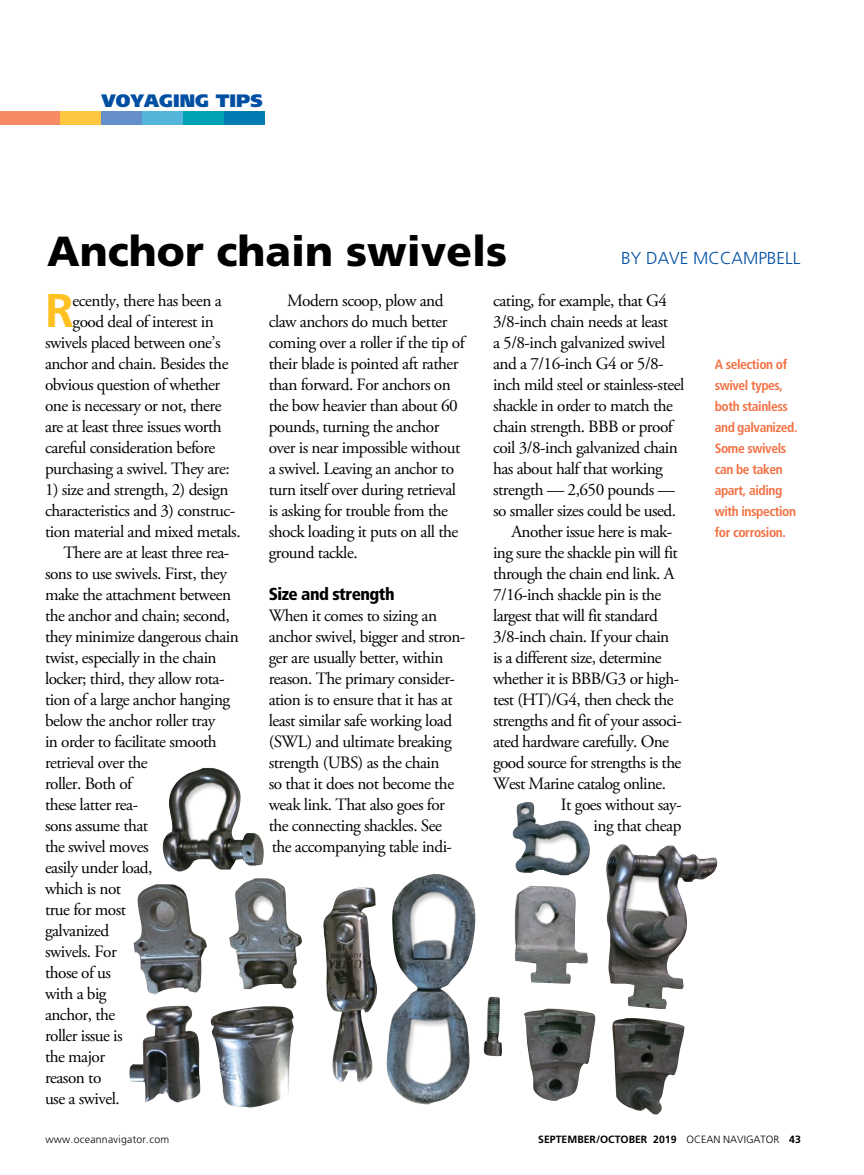
<style>
.page{position:relative;width:864px;height:1175px;background:#fff}
.page>*{position:absolute;margin:0;border:0;box-sizing:border-box;transform-origin:0 0}
.t1{font:700 47.4px "Frutiger";color:#ffc222}
.t2{font:900 42px "Frutiger";color:#000}
.t3{font:900 18px "Frutiger";color:#004fa3}
.t4{font:17.25px/21px "Adobe Garamond Pro";letter-spacing:-.03em;color:#000}
.t5{font:300 17.25px "Frutiger";color:#004fa3}
.t6{font:900 condensed 17.25px "Frutiger";letter-spacing:-.03em;color:#000}
.t7{font:700 condensed 13.5px/21px "Frutiger";letter-spacing:-.03em;color:#f37043}
.t8{font:700 10.5px "Frutiger";color:#000}
.t9{font:300 10.5px "Frutiger";letter-spacing:.025em;color:#000}
.s1{font-weight:300}
</style>
<div class="page">
<div style="left:0;top:112px;width:60px;height:13px;background:#f68b62"></div>
<div style="left:60px;top:112px;width:41px;height:13px;background:#ffc73f"></div>
<div style="left:101px;top:112px;width:41px;height:13px;background:#648fca"></div>
<div style="left:142px;top:112px;width:41px;height:13px;background:#54b5da"></div>
<div style="left:183px;top:112px;width:41px;height:13px;background:#00a3b3"></div>
<div style="left:224px;top:112px;width:41px;height:13px;background:#007bb4"></div>
<img style="left:512px;top:802px;width:206px;height:312px">
<img style="left:129px;top:768px;width:173px;height:334px">
<img style="left:323px;top:874px;width:179px;height:230px">
<p class="t3" style="left:101px;top:89px;width:163px">VOYAGING TIPS</p>
<h2 class="t2" style="left:47px;top:226px;width:461px">Anchor chain swivels</h2>
<p class="t5" style="left:621px;top:249px;width:181px">BY DAVE MCCAMPBELL</p>
<h1 class="t1" style="left:45px;top:283px;width:30px">R</h1>
<p class="t4" style="left:73px;top:291px;width:151px">ecently, there has been a</p>
<p class="t4" style="left:73px;top:312px;width:143px">good deal of interest in</p>
<p class="t4" style="left:45px;top:333px;width:177px">swivels placed between one’s</p>
<p class="t4" style="left:45px;top:354px;width:185px">anchor and chain. Besides the</p>
<p class="t4" style="left:45px;top:375px;width:177px">obvious question of whether</p>
<p class="t4" style="left:45px;top:396px;width:178px">one is necessary or not, there</p>
<p class="t4" style="left:45px;top:417px;width:178px">are at least three issues worth</p>
<p class="t4" style="left:45px;top:438px;width:172px">careful consideration before</p>
<p class="t4" style="left:45px;top:459px;width:186px">purchasing a swivel. They are:</p>
<p class="t4" style="left:45px;top:480px;width:185px">1) size and strength, 2) design</p>
<p class="t4" style="left:45px;top:501px;width:192px">characteristics and 3) construc-</p>
<p class="t4" style="left:45px;top:522px;width:197px">tion material and mixed metals.</p>
<p class="t4" style="left:63px;top:543px;width:168px">There are at least three rea-</p>
<p class="t4" style="left:45px;top:564px;width:184px">sons to use swivels. First, they</p>
<p class="t4" style="left:45px;top:585px;width:188px">make the attachment between</p>
<p class="t4" style="left:45px;top:606px;width:186px">the anchor and chain; second,</p>
<p class="t4" style="left:45px;top:627px;width:195px">they minimize dangerous chain</p>
<p class="t4" style="left:45px;top:648px;width:173px">twist, especially in the chain</p>
<p class="t4" style="left:45px;top:669px;width:181px">locker; third, they allow rota-</p>
<p class="t4" style="left:45px;top:690px;width:187px">tion of a large anchor hanging</p>
<p class="t4" style="left:45px;top:711px;width:172px">below the anchor roller tray</p>
<p class="t4" style="left:45px;top:732px;width:173px">in order to facilitate smooth</p>
<p class="t4" style="left:45px;top:752px;width:104px">retrieval over the</p>
<p class="t4" style="left:45px;top:773px;width:89px">roller. Both of</p>
<p class="t4" style="left:45px;top:794px;width:95px">these latter rea-</p>
<p class="t4" style="left:45px;top:815px;width:105px">sons assume that</p>
<p class="t4" style="left:45px;top:836px;width:105px">the swivel moves</p>
<p class="t4" style="left:45px;top:857px;width:109px">easily under load,</p>
<p class="t4" style="left:45px;top:878px;width:78px">which is not</p>
<p class="t4" style="left:45px;top:899px;width:83px">true for most</p>
<p class="t4" style="left:45px;top:920px;width:66px">galvanized</p>
<p class="t4" style="left:45px;top:941px;width:73px">swivels. For</p>
<p class="t4" style="left:45px;top:962px;width:68px">those of us</p>
<p class="t4" style="left:45px;top:983px;width:63px">with a big</p>
<p class="t4" style="left:45px;top:1004px;width:72px">anchor, the</p>
<p class="t4" style="left:45px;top:1025px;width:79px">roller issue is</p>
<p class="t4" style="left:45px;top:1046px;width:62px">the major</p>
<p class="t4" style="left:45px;top:1067px;width:58px">reason to</p>
<p class="t4" style="left:45px;top:1088px;width:76px">use a swivel.</p>
<p class="t4" style="left:269px;top:290px;width:198px;text-indent:18px">Modern scoop, plow and claw anchors do much better coming over a roller if the tip of their blade is pointed aft rather than forward. For anchors on the bow heavier than about 60 pounds, turning the anchor over is near impossible without a swivel. Leaving an anchor to turn itself over during retrieval is asking for trouble from the shock loading it puts on all the ground tackle.</p>
<p class="t6" style="left:269px;top:583px;width:127px">Size and strength</p>
<p class="t4" style="left:269px;top:605px;width:198px">When it comes to sizing an anchor swivel, bigger and stron&shy;ger are usually better, within reason. The primary consider&shy;ation is to ensure that it has at least similar safe working load (SWL) and ultimate breaking strength (UBS) as the chain<br>so that it does not become the weak link. That also goes for the connecting shackles. See the accompanying table indi-</p>
<p class="t4" style="left:493px;top:291px;width:175px">cating, for example, that G4</p>
<p class="t4" style="left:493px;top:312px;width:176px">3/8-inch chain needs at least</p>
<p class="t4" style="left:493px;top:333px;width:174px">a 5/8-inch galvanized swivel</p>
<p class="t4" style="left:493px;top:354px;width:172px">and a 7/16-inch G4 or 5/8-</p>
<p class="t4" style="left:493px;top:375px;width:193px">inch mild steel or stainless-steel</p>
<p class="t4" style="left:493px;top:396px;width:182px">shackle in order to match the</p>
<p class="t4" style="left:493px;top:417px;width:181px">chain strength. BBB or proof</p>
<p class="t4" style="left:493px;top:438px;width:186px">coil 3/8-inch galvanized chain</p>
<p class="t4" style="left:493px;top:459px;width:171px">has about half that working</p>
<p class="t4" style="left:493px;top:480px;width:183px">strength — 2,650 pounds —</p>
<p class="t4" style="left:493px;top:501px;width:185px">so smaller sizes could be used.</p>
<p class="t4" style="left:511px;top:522px;width:162px">Another issue here is mak-</p>
<p class="t4" style="left:493px;top:543px;width:186px">ing sure the shackle pin will fit</p>
<p class="t4" style="left:493px;top:564px;width:183px">through the chain end link. A</p>
<p class="t4" style="left:493px;top:585px;width:170px">7/16-inch shackle pin is the</p>
<p class="t4" style="left:493px;top:606px;width:166px">largest that will fit standard</p>
<p class="t4" style="left:493px;top:627px;width:178px">3/8-inch chain. If your chain</p>
<p class="t4" style="left:493px;top:648px;width:170px">is a different size, determine</p>
<p class="t4" style="left:493px;top:669px;width:188px">whether it is BBB/G3 or high-</p>
<p class="t4" style="left:493px;top:690px;width:182px">test (HT)/G4, then check the</p>
<p class="t4" style="left:493px;top:711px;width:190px">strengths and fit of your associ-</p>
<p class="t4" style="left:493px;top:732px;width:178px">ated hardware carefully. One</p>
<p class="t4" style="left:493px;top:752px;width:190px">good source for strengths is the</p>
<p class="t4" style="left:493px;top:773px;width:175px">West Marine catalog online.</p>
<p class="t4" style="left:561px;top:794px;width:122px">It goes without say-</p>
<p class="t4" style="left:594px;top:815px;width:89px">ing that cheap</p>
<p class="t7" style="left:715px;top:354px;width:84px">A selection of swivel types, both stainless and galvanized.<br>Some swivels can be taken apart, aiding with inspection for corrosion.</p>
<p class="t9" style="left:45px;top:1132px;width:125px">www.oceannavigator.com</p>
<p class="t8" style="left:538px;top:1132px;width:264px">SEPTEMBER/OCTOBER 2019 <span class="s1">OCEAN NAVIGATOR</span> 43</p>
</div>
